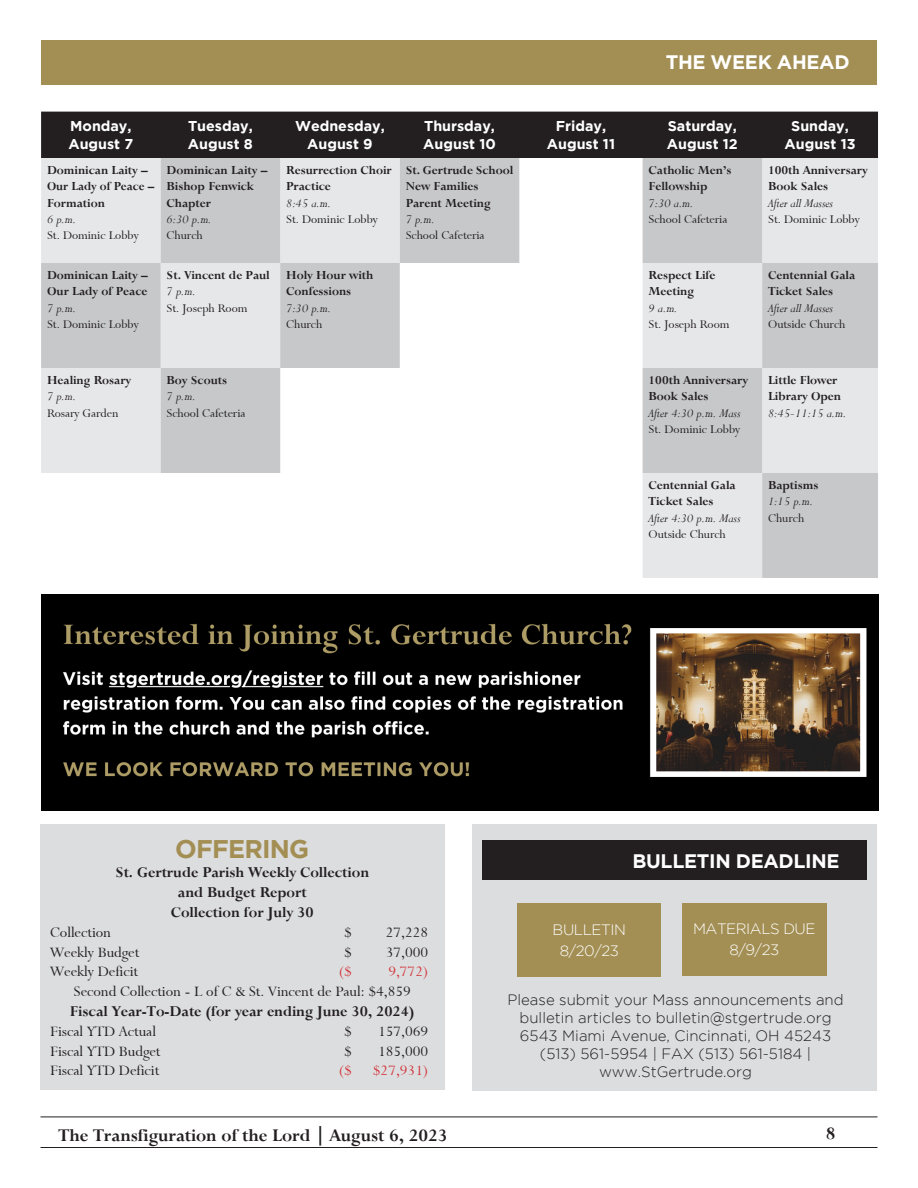
<style>
.page{position:relative;width:918px;height:1188px;background:#fff}
.page>*{position:absolute;margin:0;border:0;box-sizing:border-box;transform-origin:0 0}
.t1{font:700 25.5px "Gotham";letter-spacing:-.03em;color:#a38f54}
.t2{font:19.5px "Bronte Bold SWFTE";color:#231f20}
.t3{font:700 19.5px "Gotham";letter-spacing:-.015em;color:#fff}
.t4{font:16.5px "Bronte Regular SWFTE";color:#231f20}
.t5{font:16.5px/19.8px "Bronte Bold SWFTE";color:#231f20;text-align:center}
.t6{font:16.5px "Bronte Regular SWFTE";color:#d23338}
.t7{font:300 15px/18px "Gotham";color:#231f20;text-align:center}
.t8{font:300 15px "Gotham";letter-spacing:-.03em;color:#fff}
.t9{font:700 14.25px "Gotham";color:#fff}
.t10{font:13.5px/16.2px "Bronte Bold SWFTE";color:#231f20}
.t11{font:13.5px "Bronte Regular SWFTE";color:#231f20}
.t12{font:13.5px "Bronte Italic SWFTE";color:#231f20}
</style>
<div class="page">
<hr style="left:40px;top:1147px;width:838px;height:1px;background:#231f20">
<hr style="left:40px;top:1117px;width:838px;height:1px;background:#231f20">
<div style="left:41px;top:112px;width:837px;height:46px;background:#231f20"></div>
<svg style="left:41px;top:158px;width:837px;height:420px"></svg>
<div style="left:41px;top:40px;width:836px;height:44px;background:#a38f54"></div>
<div style="left:473px;top:824px;width:404px;height:267px;background:#dcdddf"></div>
<div style="left:517px;top:903px;width:144px;height:74px;background:#a38f54"></div>
<div style="left:682px;top:903px;width:144px;height:73px;background:#a38f54"></div>
<div style="left:482px;top:841px;width:385px;height:39px;background:#231f20"></div>
<div style="left:40px;top:824px;width:405px;height:266px;background:#dcdddf"></div>
<img style="left:41px;top:594px;width:837px;height:216px">
<p class="t9" style="left:70px;top:118px;width:63px">Monday,</p>
<p class="t9" style="left:68px;top:135px;width:66px">August 7</p>
<p class="t10" style="left:47px;top:162px;width:109px">Dominican Laity –<br>Our Lady of Peace –<br>Formation</p>
<p class="t12" style="left:47px;top:212px;width:31px">6 p.m.</p>
<p class="t11" style="left:47px;top:228px;width:93px">St. Dominic Lobby</p>
<p class="t10" style="left:47px;top:267px;width:102px">Dominican Laity –<br>Our Lady of Peace</p>
<p class="t12" style="left:47px;top:300px;width:31px">7 p.m.</p>
<p class="t11" style="left:47px;top:316px;width:93px">St. Dominic Lobby</p>
<p class="t9" style="left:188px;top:118px;width:66px">Tuesday,</p>
<p class="t9" style="left:188px;top:135px;width:67px">August 8</p>
<p class="t10" style="left:167px;top:162px;width:102px">Dominican Laity –<br>Bishop Fenwick<br>Chapter</p>
<p class="t12" style="left:167px;top:212px;width:47px">6:30 p.m.</p>
<p class="t11" style="left:167px;top:228px;width:38px">Church</p>
<p class="t10" style="left:167px;top:267px;width:105px">St. Vincent de Paul</p>
<p class="t12" style="left:167px;top:284px;width:31px">7 p.m.</p>
<p class="t11" style="left:167px;top:300px;width:82px">St. Joseph Room</p>
<p class="t9" style="left:295px;top:118px;width:91px">Wednesday,</p>
<p class="t9" style="left:307px;top:135px;width:67px">August 9</p>
<p class="t10" style="left:286px;top:162px;width:107px">Resurrection Choir<br>Practice</p>
<p class="t12" style="left:286px;top:195px;width:47px">8:45 a.m.</p>
<p class="t11" style="left:286px;top:211px;width:93px">St. Dominic Lobby</p>
<p class="t10" style="left:286px;top:267px;width:89px">Holy Hour with<br>Confessions</p>
<p class="t12" style="left:286px;top:300px;width:47px">7:30 p.m.</p>
<p class="t11" style="left:286px;top:316px;width:38px">Church</p>
<p class="t9" style="left:424px;top:118px;width:72px">Thursday,</p>
<p class="t9" style="left:423px;top:135px;width:74px">August 10</p>
<p class="t10" style="left:406px;top:162px;width:109px">St. Gertrude School</p>
<p class="t10" style="left:406px;top:179px;width:86px">New Families<br>Parent Meeting</p>
<p class="t12" style="left:406px;top:212px;width:31px">7 p.m.</p>
<p class="t11" style="left:406px;top:228px;width:80px">School Cafeteria</p>
<p class="t10" style="left:47px;top:372px;width:86px">Healing Rosary</p>
<p class="t12" style="left:47px;top:389px;width:31px">7 p.m.</p>
<p class="t11" style="left:47px;top:405px;width:73px">Rosary Garden</p>
<p class="t10" style="left:167px;top:372px;width:62px">Boy Scouts</p>
<p class="t12" style="left:167px;top:389px;width:31px">7 p.m.</p>
<p class="t11" style="left:167px;top:405px;width:80px">School Cafeteria</p>
<p class="t9" style="left:556px;top:118px;width:52px">Friday,</p>
<p class="t9" style="left:547px;top:135px;width:70px">August 11</p>
<p class="t3" style="left:666px;top:51px;width:185px">THE WEEK AHEAD</p>
<p class="t9" style="left:668px;top:118px;width:71px">Saturday,</p>
<p class="t9" style="left:667px;top:135px;width:72px">August 12</p>
<p class="t10" style="left:649px;top:162px;width:84px">Catholic Men’s<br>Fellowship</p>
<p class="t12" style="left:649px;top:195px;width:47px">7:30 a.m.</p>
<p class="t11" style="left:649px;top:211px;width:80px">School Cafeteria</p>
<p class="t10" style="left:649px;top:267px;width:68px">Respect Life<br>Meeting</p>
<p class="t12" style="left:649px;top:300px;width:31px">9 a.m.</p>
<p class="t11" style="left:649px;top:316px;width:82px">St. Joseph Room</p>
<p class="t10" style="left:649px;top:372px;width:101px">100th Anniversary<br>Book Sales</p>
<p class="t12" style="left:649px;top:405px;width:94px">After 4:30 p.m. Mass</p>
<p class="t11" style="left:649px;top:421px;width:93px">St. Dominic Lobby</p>
<p class="t10" style="left:649px;top:477px;width:89px">Centennial Gala<br>Ticket Sales</p>
<p class="t12" style="left:649px;top:510px;width:94px">After 4:30 p.m. Mass</p>
<p class="t11" style="left:649px;top:526px;width:79px">Outside Church</p>
<p class="t9" style="left:791px;top:118px;width:59px">Sunday,</p>
<p class="t9" style="left:785px;top:135px;width:72px">August 13</p>
<p class="t10" style="left:768px;top:162px;width:101px">100th Anniversary<br>Book Sales</p>
<p class="t12" style="left:768px;top:195px;width:67px">After all Masses</p>
<p class="t11" style="left:768px;top:211px;width:93px">St. Dominic Lobby</p>
<p class="t10" style="left:768px;top:267px;width:89px">Centennial Gala<br>Ticket Sales</p>
<p class="t12" style="left:768px;top:300px;width:67px">After all Masses</p>
<p class="t11" style="left:768px;top:316px;width:79px">Outside Church</p>
<p class="t10" style="left:768px;top:372px;width:74px">Little Flower<br>Library Open</p>
<p class="t12" style="left:768px;top:405px;width:80px">8:45-11:15 a.m.</p>
<p class="t10" style="left:768px;top:477px;width:52px">Baptisms</p>
<p class="t12" style="left:768px;top:494px;width:47px">1:15 p.m.</p>
<p class="t11" style="left:768px;top:510px;width:38px">Church</p>
<p class="t1" style="left:175px;top:834px;width:136px">OFFERING</p>
<p class="t5" style="left:115px;top:863px;width:255px">St. Gertrude Parish Weekly Collection and Budget Report</p>
<p class="t5" style="left:171px;top:903px;width:144px">Collection for July 30</p>
<p class="t3" style="left:632px;top:849px;width:209px">BULLETIN DEADLINE</p>
<p class="t4" style="left:50px;top:923px;width:62px">Collection</p>
<p class="t4" style="left:344px;top:923px;width:9px">$</p>
<p class="t4" style="left:386px;top:923px;width:44px">27,228</p>
<p class="t4" style="left:50px;top:943px;width:91px">Weekly Budget</p>
<p class="t4" style="left:344px;top:943px;width:9px">$</p>
<p class="t4" style="left:386px;top:943px;width:44px">37,000</p>
<p class="t4" style="left:50px;top:962px;width:89px">Weekly Deficit</p>
<p class="t6" style="left:339px;top:962px;width:14px">($</p>
<p class="t6" style="left:388px;top:962px;width:41px">9,772)</p>
<p class="t4" style="left:74px;top:982px;width:339px">Second Collection - L of C &amp; St. Vincent de Paul: $4,859</p>
<p class="t5" style="left:70px;top:1002px;width:346px">Fiscal Year-To-Date (for year ending June 30, 2024)</p>
<p class="t4" style="left:50px;top:1022px;width:107px">Fiscal YTD Actual</p>
<p class="t4" style="left:344px;top:1022px;width:9px">$</p>
<p class="t4" style="left:378px;top:1022px;width:52px">157,069</p>
<p class="t4" style="left:50px;top:1042px;width:112px">Fiscal YTD Budget</p>
<p class="t4" style="left:344px;top:1042px;width:9px">$</p>
<p class="t4" style="left:378px;top:1042px;width:52px">185,000</p>
<p class="t4" style="left:50px;top:1061px;width:111px">Fiscal YTD Deficit</p>
<p class="t6" style="left:339px;top:1061px;width:14px">($</p>
<p class="t6" style="left:373px;top:1061px;width:57px">$27,931)</p>
<p class="t8" style="left:553px;top:921px;width:75px">BULLETIN</p>
<p class="t8" style="left:560px;top:942px;width:61px">8/20/23</p>
<p class="t8" style="left:693px;top:921px;width:124px">MATERIALS DUE</p>
<p class="t8" style="left:729px;top:942px;width:51px">8/9/23</p>
<p class="t7" style="left:507px;top:990px;width:338px">Please submit your Mass announcements and bulletin articles to bulletin@stgertrude.org</p>
<p class="t7" style="left:520px;top:1026px;width:313px">6543 Miami Avenue, Cincinnati, OH 45243</p>
<p class="t7" style="left:540px;top:1044px;width:273px">(513) 561-5954 | FAX (513) 561-5184 |</p>
<p class="t7" style="left:599px;top:1062px;width:155px">www.StGertrude.org</p>
<h2 class="t2" style="left:58px;top:1123px;width:391px">The Transfiguration of the Lord | August 6, 2023</h2>
<h2 class="t2" style="left:826px;top:1122px;width:11px">8</h2>
</div>
